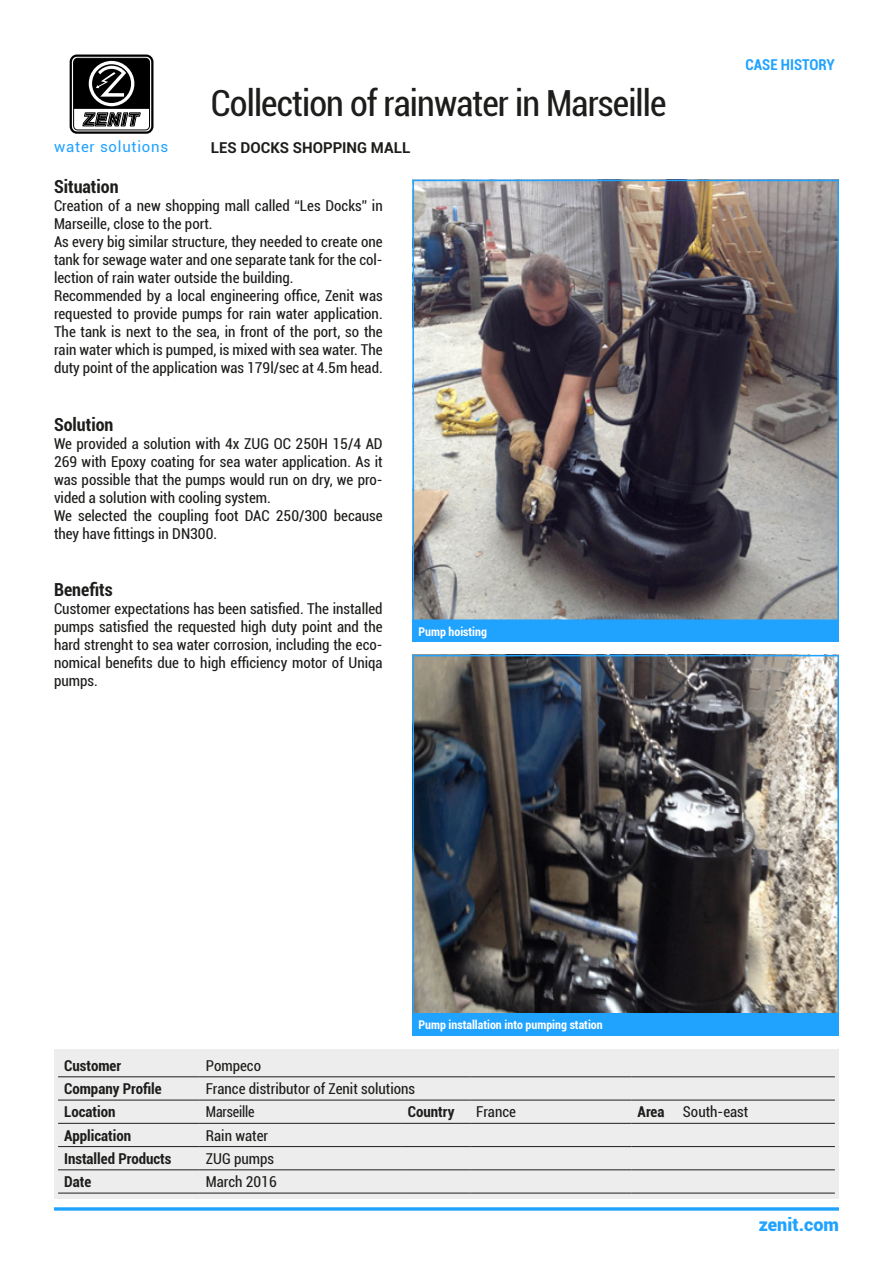
<style>
.page{position:relative;width:893px;height:1263px;background:#fff}
.page>*{position:absolute;margin:0;border:0;box-sizing:border-box;transform-origin:0 0}
.Testo{font:condensed 36px "Roboto";letter-spacing:-.025em;color:#1d1d1b}
.Testo-2{font:700 condensed 18px "Roboto";color:#1d1d1b}
.t1{font:900 18px "Roboto";color:#20a2ff}
.Testo-3{font:condensed 15px/18px "Roboto";color:#1d1d1b;text-align:justify}
.Testo-4{font:700 condensed 15px "Roboto";color:#1d1d1b}
.Testo-5{font:700 15px "Roboto";color:#1d1d1b}
.t2{font:15px "Roboto";letter-spacing:.05em;color:#20a2ff}
.Titoletto_10_blue{font:700 condensed 15px "Roboto";color:#20a2ff}
.Testo-6{font:condensed 15px "Roboto";color:#1d1d1b;scale:.94 1}
.Testo_-_Mini{font:700 condensed 12px "Roboto";color:#fff}
</style>
<div class="page">
<svg style="left:71px;top:56px;width:81px;height:77px"></svg>
<div style="left:70px;top:55px;width:83px;height:79px;border:2px solid #000;border-radius:6px"></div>
<div style="left:73px;top:58px;width:77px;height:72px;border:1px solid #000;border-radius:4px"></div>
<svg style="left:74px;top:58px;width:76px;height:68px"></svg>
<svg style="left:54px;top:1207px;width:785px;height:4px;background:#42b0ff"></svg>
<div style="left:54px;top:1049px;width:785px;height:149px;background:#ededed"></div>
<img style="left:415px;top:658px;width:421px;height:353px">
<div style="left:412px;top:655px;width:427px;height:359px;border:2px solid #20a2ff"></div>
<img style="left:415px;top:183px;width:421px;height:435px">
<div style="left:412px;top:180px;width:427px;height:441px;border:2px solid #20a2ff"></div>
<hr style="left:58px;top:1076px;width:142px;height:1px;background:#1d1d1b">
<hr style="left:200px;top:1076px;width:202px;height:1px;background:#1d1d1b">
<hr style="left:402px;top:1076px;width:68px;height:1px;background:#1d1d1b">
<hr style="left:470px;top:1076px;width:162px;height:1px;background:#1d1d1b">
<hr style="left:632px;top:1076px;width:45px;height:1px;background:#1d1d1b">
<hr style="left:677px;top:1076px;width:158px;height:1px;background:#1d1d1b">
<hr style="left:58px;top:1100px;width:142px;height:1px;background:#1d1d1b">
<hr style="left:200px;top:1100px;width:202px;height:1px;background:#1d1d1b">
<hr style="left:402px;top:1100px;width:68px;height:1px;background:#1d1d1b">
<hr style="left:470px;top:1100px;width:162px;height:1px;background:#1d1d1b">
<hr style="left:632px;top:1100px;width:45px;height:1px;background:#1d1d1b">
<hr style="left:677px;top:1100px;width:158px;height:1px;background:#1d1d1b">
<hr style="left:58px;top:1123px;width:142px;height:1px;background:#1d1d1b">
<hr style="left:200px;top:1123px;width:202px;height:1px;background:#1d1d1b">
<hr style="left:402px;top:1123px;width:68px;height:1px;background:#1d1d1b">
<hr style="left:470px;top:1123px;width:162px;height:1px;background:#1d1d1b">
<hr style="left:632px;top:1123px;width:45px;height:1px;background:#1d1d1b">
<hr style="left:677px;top:1123px;width:158px;height:1px;background:#1d1d1b">
<hr style="left:58px;top:1146px;width:142px;height:1px;background:#1d1d1b">
<hr style="left:200px;top:1146px;width:202px;height:1px;background:#1d1d1b">
<hr style="left:402px;top:1146px;width:68px;height:1px;background:#1d1d1b">
<hr style="left:470px;top:1146px;width:162px;height:1px;background:#1d1d1b">
<hr style="left:632px;top:1146px;width:45px;height:1px;background:#1d1d1b">
<hr style="left:677px;top:1146px;width:158px;height:1px;background:#1d1d1b">
<hr style="left:58px;top:1169px;width:142px;height:1px;background:#1d1d1b">
<hr style="left:200px;top:1169px;width:202px;height:1px;background:#1d1d1b">
<hr style="left:402px;top:1169px;width:68px;height:1px;background:#1d1d1b">
<hr style="left:470px;top:1169px;width:162px;height:1px;background:#1d1d1b">
<hr style="left:632px;top:1169px;width:45px;height:1px;background:#1d1d1b">
<hr style="left:677px;top:1169px;width:158px;height:1px;background:#1d1d1b">
<hr style="left:58px;top:1193px;width:142px;height:1px;background:#1d1d1b">
<hr style="left:200px;top:1193px;width:202px;height:1px;background:#1d1d1b">
<hr style="left:402px;top:1193px;width:68px;height:1px;background:#1d1d1b">
<hr style="left:470px;top:1193px;width:162px;height:1px;background:#1d1d1b">
<hr style="left:632px;top:1193px;width:45px;height:1px;background:#1d1d1b">
<hr style="left:677px;top:1193px;width:158px;height:1px;background:#1d1d1b">
<div style="left:412px;top:1014px;width:427px;height:21px;background:#20a2ff"></div>
<div style="left:412px;top:621px;width:427px;height:21px;background:#20a2ff"></div>
<p class="t2" style="left:54px;top:136px;width:115px">water solutions</p>
<p class="Testo" style="left:211px;top:78px;width:457px">Collection of rainwater in Marseille</p>
<p class="Testo-5" style="left:211px;top:137px;width:201px">LES DOCKS SHOPPING MALL</p>
<p class="Testo-2" style="left:54px;top:174px;width:66px">Situation</p>
<p class="Testo-3" style="left:54px;top:196px;width:330px">Creation of a new shopping mall called “Les Docks” in<br>Marseille, close to the port.</p>
<p class="Testo-3" style="left:54px;top:232px;width:330px">As every big similar structure, they needed to create one tank for sewage water and one separate tank for the col&shy;lection of rain water outside the building.</p>
<p class="Testo-3" style="left:54px;top:286px;width:330px">Recommended by a local engineering office, Zenit was requested to provide pumps for rain water application.<br>The tank is next to the sea, in front of the port, so the rain water which is pumped, is mixed with sea water. The duty point of the application was 179l/sec at 4.5m head.</p>
<p class="Testo-2" style="left:54px;top:412px;width:61px">Solution</p>
<p class="Testo-3" style="left:54px;top:434px;width:330px">We provided a solution with 4x ZUG OC 250H 15/4 AD 269 with Epoxy coating for sea water application. As it was possible that the pumps would run on dry, we pro&shy;vided a solution with cooling system.</p>
<p class="Testo-3" style="left:54px;top:506px;width:330px">We selected the coupling foot DAC 250/300 because they have fittings in DN300.</p>
<p class="Testo-2" style="left:54px;top:577px;width:60px">Benefits</p>
<p class="Testo-3" style="left:54px;top:600px;width:330px">Customer expectations has been satisfied. The installed pumps satisfied the requested high duty point and the hard strenght to sea water corrosion, including the eco&shy;nomical benefits due to high efficiency motor of Uniqa pumps.</p>
<p class="Testo_-_Mini" style="left:418px;top:623px;width:70px">Pump hoisting</p>
<p class="Titoletto_10_blue" style="left:746px;top:54px;width:91px">CASE HISTORY</p>
<p class="Testo_-_Mini" style="left:418px;top:1017px;width:186px">Pump installation into pumping station</p>
<p class="Testo-4" style="left:64px;top:1055px;width:59px">Customer</p>
<p class="Testo-3" style="left:206px;top:1056px;width:57px">Pompeco</p>
<p class="Testo-4" style="left:64px;top:1078px;width:99px">Company Profile</p>
<p class="Testo-3" style="left:206px;top:1079px;width:211px">France distributor of Zenit solutions</p>
<p class="Testo-4" style="left:64px;top:1101px;width:53px">Location</p>
<p class="Testo-6" style="left:206px;top:1101px;width:53px">Marseille</p>
<p class="Testo-4" style="left:408px;top:1101px;width:48px">Country</p>
<p class="Testo-3" style="left:476px;top:1102px;width:41px">France</p>
<p class="Testo-4" style="left:638px;top:1101px;width:28px">Area</p>
<p class="Testo-3" style="left:683px;top:1102px;width:67px">South-east</p>
<p class="Testo-4" style="left:64px;top:1125px;width:69px">Application</p>
<p class="Testo-3" style="left:206px;top:1126px;width:64px">Rain water</p>
<p class="Testo-4" style="left:64px;top:1148px;width:109px">Installed Products</p>
<p class="Testo-3" style="left:206px;top:1149px;width:70px">ZUG pumps</p>
<p class="Testo-4" style="left:64px;top:1171px;width:29px">Date</p>
<p class="Testo-3" style="left:206px;top:1172px;width:72px">March 2016</p>
<p class="t1" style="left:759px;top:1212px;width:82px">zenit.com</p>
</div>
